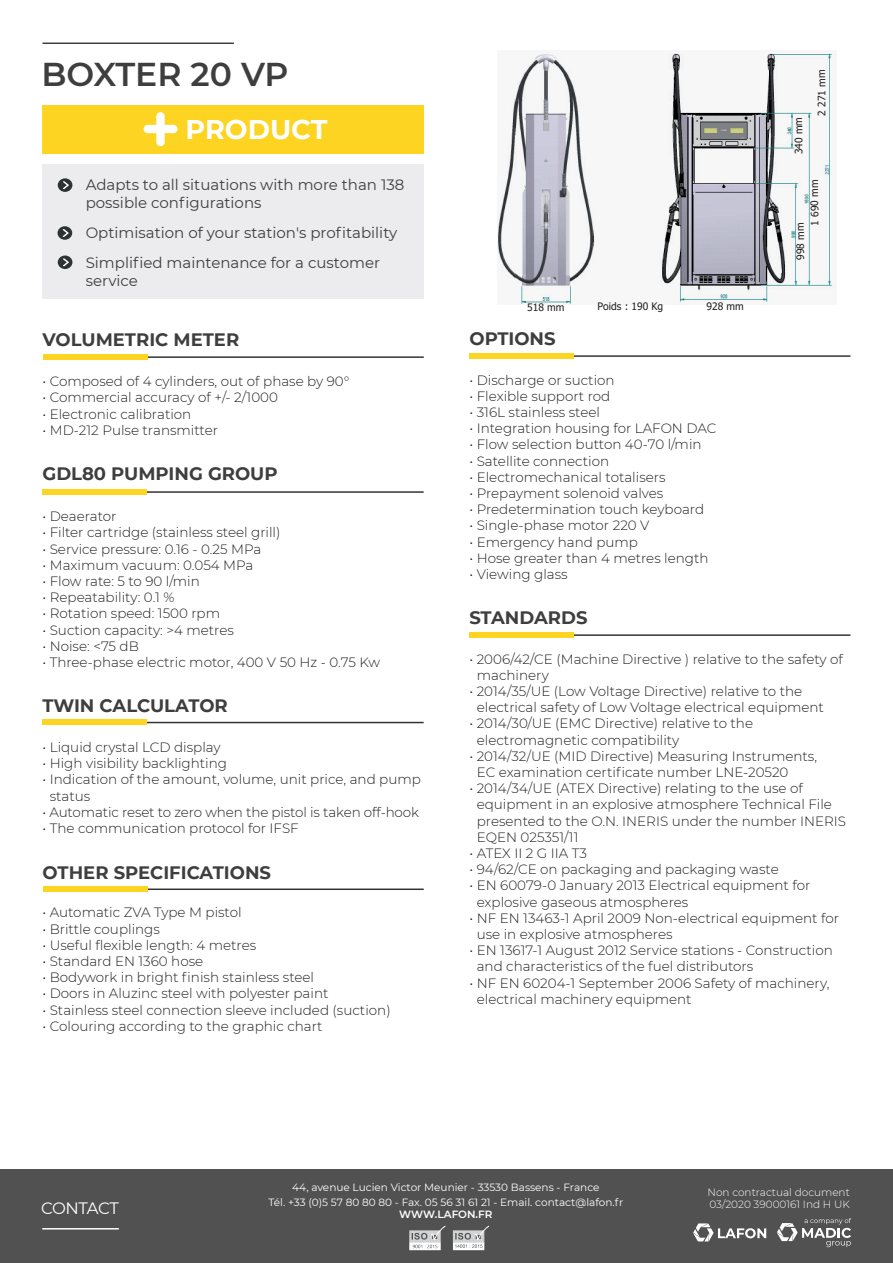
<style>
.page{position:relative;width:893px;height:1263px;background:#fff}
.page>*{position:absolute;margin:0;border:0;box-sizing:border-box;transform-origin:0 0}
.t1{font:600 33px "Montserrat";letter-spacing:-.005em;color:#3e3e3f}
.t2{font:700 27px "Montserrat";color:#fff}
.t3{font:700 18px "Montserrat";color:#3e3e3f}
.t4{font:16.5px "Montserrat";letter-spacing:-.04em;color:#fff}
.t5{font:15px/18px "Montserrat";color:#3e3e3f}
.t6{font:300 13.5px/16.2px "Montserrat";color:#231f20}
.t7{font:10.5px "Montserrat";color:#fff}
.t8{font:300 10.5px "Montserrat";color:#fff}
.t9{font:600 10.5px "Montserrat";color:#fff}
.t10{font:10.35px "Tahoma";color:#231f20}
</style>
<div class="page">
<hr style="left:43px;top:43px;width:191px;height:1px;background:#3e3e3f">
<div style="left:43px;top:165px;width:381px;height:134px;background:#ececee"></div>
<div style="left:43px;top:105px;width:381px;height:48px;background:#fcd421"></div>
<svg style="left:144px;top:112px;width:34px;height:34px"></svg>
<hr style="left:471px;top:634px;width:379px;height:2px;background:#313436">
<div style="left:469px;top:632px;width:105px;height:5px;background:#fcd421"></div>
<hr style="left:44px;top:356px;width:380px;height:2px;background:#313436">
<div style="left:43px;top:354px;width:105px;height:5px;background:#fcd421"></div>
<hr style="left:44px;top:722px;width:380px;height:1px;background:#313436">
<div style="left:43px;top:719px;width:104px;height:6px;background:#fcd421"></div>
<hr style="left:44px;top:888px;width:380px;height:2px;background:#313436">
<div style="left:43px;top:886px;width:105px;height:5px;background:#fcd421"></div>
<hr style="left:471px;top:355px;width:379px;height:2px;background:#313436">
<div style="left:469px;top:353px;width:105px;height:5px;background:#fcd421"></div>
<div style="left:58px;top:178px;width:14px;height:14px;background:#2f3235;border-radius:50%"></div>
<svg style="left:63px;top:181px;width:6px;height:8px"></svg>
<div style="left:58px;top:226px;width:14px;height:14px;background:#2f3235;border-radius:50%"></div>
<svg style="left:63px;top:229px;width:6px;height:8px"></svg>
<div style="left:58px;top:255px;width:14px;height:14px;background:#2f3235;border-radius:50%"></div>
<svg style="left:63px;top:258px;width:6px;height:8px"></svg>
<hr style="left:44px;top:491px;width:380px;height:2px;background:#313436">
<div style="left:43px;top:489px;width:104px;height:5px;background:#fcd421"></div>
<div style="left:0;top:1169px;width:893px;height:94px;background:#515151"></div>
<hr style="left:42px;top:1228px;width:77px;height:1px;background:#fff">
<svg style="left:409px;top:1225px;width:37px;height:25px"></svg>
<svg style="left:453px;top:1225px;width:36px;height:25px"></svg>
<svg style="left:693px;top:1223px;width:73px;height:18px"></svg>
<img style="left:498px;top:53px;width:338px;height:251px">
<svg style="left:777px;top:1218px;width:74px;height:29px"></svg>
<p class="t1" style="left:41px;top:51px;width:249px">BOXTER 20 VP</p>
<p class="t2" style="left:186px;top:110px;width:143px">PRODUCT</p>
<p class="t5" style="left:86px;top:175px;width:320px">Adapts to all situations with more than 138 possible configurations</p>
<p class="t5" style="left:86px;top:223px;width:313px">Optimisation of your station's profitability</p>
<p class="t5" style="left:86px;top:253px;width:296px">Simplified maintenance for a customer service</p>
<p class="t3" style="left:43px;top:327px;width:198px">VOLUMETRIC METER</p>
<p class="t6" style="left:43px;top:373px;width:308px">• Composed of 4 cylinders, out of phase by 90°</p>
<p class="t6" style="left:43px;top:389px;width:237px">• Commercial accuracy of +/- 2/1000</p>
<p class="t6" style="left:43px;top:405px;width:150px">• Electronic calibration</p>
<p class="t6" style="left:43px;top:421px;width:177px">• MD-212 Pulse transmitter</p>
<p class="t3" style="left:43px;top:461px;width:237px">GDL80 PUMPING GROUP</p>
<p class="t6" style="left:43px;top:508px;width:76px">• Deaerator</p>
<p class="t6" style="left:43px;top:524px;width:239px">• Filter cartridge (stainless steel grill)</p>
<p class="t6" style="left:43px;top:540px;width:220px">• Service pressure: 0.16 - 0.25 MPa</p>
<p class="t6" style="left:43px;top:556px;width:212px">• Maximum vacuum: 0.054 MPa</p>
<p class="t6" style="left:43px;top:573px;width:159px">• Flow rate: 5 to 90 l/min</p>
<p class="t6" style="left:43px;top:589px;width:134px">• Repeatability: 0.1 %</p>
<p class="t6" style="left:43px;top:605px;width:179px">• Rotation speed: 1500 rpm</p>
<p class="t6" style="left:43px;top:621px;width:193px">• Suction capacity: &gt;4 metres</p>
<p class="t6" style="left:43px;top:637px;width:98px">• Noise: &lt;75 dB</p>
<p class="t6" style="left:43px;top:654px;width:339px">• Three-phase electric motor, 400 V 50 Hz - 0.75 Kw</p>
<p class="t3" style="left:43px;top:692px;width:187px">TWIN CALCULATOR</p>
<p class="t6" style="left:43px;top:738px;width:180px">• Liquid crystal LCD display</p>
<p class="t6" style="left:43px;top:755px;width:186px">• High visibility backlighting</p>
<p class="t6" style="left:50px;top:771px;width:373px;text-indent:-7px">• Indication of the amount, volume, unit price, and pump status</p>
<p class="t6" style="left:43px;top:803px;width:378px">• Automatic reset to zero when the pistol is taken off-hook</p>
<p class="t6" style="left:43px;top:819px;width:258px">• The communication protocol for IFSF</p>
<p class="t3" style="left:43px;top:859px;width:230px">OTHER SPECIFICATIONS</p>
<p class="t6" style="left:43px;top:904px;width:201px">• Automatic ZVA Type M pistol</p>
<p class="t6" style="left:43px;top:920px;width:119px">• Brittle couplings</p>
<p class="t6" style="left:43px;top:936px;width:215px">• Useful flexible length: 4 metres</p>
<p class="t6" style="left:43px;top:953px;width:162px">• Standard EN 1360 hose</p>
<p class="t6" style="left:43px;top:969px;width:273px">• Bodywork in bright finish stainless steel</p>
<p class="t6" style="left:43px;top:985px;width:287px">• Doors in Aluzinc steel with polyester paint</p>
<p class="t6" style="left:43px;top:1001px;width:350px">• Stainless steel connection sleeve included (suction)</p>
<p class="t6" style="left:43px;top:1017px;width:282px">• Colouring according to the graphic chart</p>
<p class="t10" style="left:792px;top:154px;width:39px;rotate:-91deg">043 m m</p>
<p class="t10" style="left:815px;top:116px;width:48px;rotate:-91deg">2 172 m m</p>
<p class="t10" style="left:527px;top:301px;width:39px">518 mm</p>
<p class="t10" style="left:598px;top:299px;width:67px">Poids : 190 Kg</p>
<p class="t10" style="left:707px;top:299px;width:39px">928 mm</p>
<p class="t3" style="left:469px;top:326px;width:88px">OPTIONS</p>
<p class="t6" style="left:469px;top:371px;width:147px">• Discharge or suction</p>
<p class="t6" style="left:469px;top:387px;width:142px">• Flexible support rod</p>
<p class="t6" style="left:469px;top:404px;width:132px">• 316L stainless steel</p>
<p class="t6" style="left:469px;top:420px;width:248px">• Integration housing for LAFON DAC</p>
<p class="t6" style="left:469px;top:436px;width:234px">• Flow selection button 40-70 l/min</p>
<p class="t6" style="left:469px;top:452px;width:141px">• Satellite connection</p>
<p class="t6" style="left:469px;top:468px;width:198px">• Electromechanical totalisers</p>
<p class="t6" style="left:469px;top:485px;width:195px">• Prepayment solenoid valves</p>
<p class="t6" style="left:469px;top:501px;width:236px">• Predetermination touch keyboard</p>
<p class="t6" style="left:469px;top:517px;width:182px">• Single-phase motor 220 V</p>
<p class="t6" style="left:469px;top:533px;width:170px">• Emergency hand pump</p>
<p class="t6" style="left:469px;top:549px;width:241px">• Hose greater than 4 metres length</p>
<p class="t6" style="left:469px;top:566px;width:100px">• Viewing glass</p>
<p class="t10" style="left:808px;top:226px;width:48px;rotate:-91deg">1 096 m m</p>
<p class="t10" style="left:794px;top:260px;width:39px;rotate:-91deg">899 m m</p>
<p class="t3" style="left:469px;top:604px;width:120px">STANDARDS</p>
<p class="t6" style="left:477px;top:650px;width:368px;text-indent:-7px">• 2006/42/CE (Machine Directive ) relative to the safety of machinery</p>
<p class="t6" style="left:477px;top:683px;width:349px;text-indent:-7px">• 2014/35/UE (Low Voltage Directive) relative to the electrical safety of Low Voltage electrical equipment</p>
<p class="t6" style="left:477px;top:715px;width:278px;text-indent:-7px">• 2014/30/UE (EMC Directive) relative to the electromagnetic compatibility</p>
<p class="t6" style="left:477px;top:747px;width:342px;text-indent:-7px">• 2014/32/UE (MID Directive) Measuring Instruments,<br>EC examination certificate number LNE-20520</p>
<p class="t6" style="left:477px;top:780px;width:371px;text-indent:-7px">• 2014/34/UE (ATEX Directive) relating to the use of equipment in an explosive atmosphere Technical File presented to the O.N. INERIS under the number INERIS EQEN 025351/11</p>
<p class="t6" style="left:469px;top:845px;width:119px">• ATEX II 2 G IIA T3</p>
<p class="t6" style="left:469px;top:861px;width:311px">• 94/62/CE on packaging and packaging waste</p>
<p class="t6" style="left:477px;top:877px;width:335px;text-indent:-7px">• EN 60079-0 January 2013 Electrical equipment for explosive gaseous atmospheres</p>
<p class="t6" style="left:477px;top:909px;width:364px;text-indent:-7px">• NF EN 13463-1 April 2009 Non-electrical equipment for use in explosive atmospheres</p>
<p class="t6" style="left:477px;top:942px;width:358px;text-indent:-7px">• EN 13617-1 August 2012 Service stations - Construction and characteristics of the fuel distributors</p>
<p class="t6" style="left:477px;top:974px;width:354px;text-indent:-7px">• NF EN 60204-1 September 2006 Safety of machinery, electrical machinery equipment</p>
<p class="t7" style="left:292px;top:1180px;width:309px">44, avenue Lucien Victor Meunier - 33530 Bassens - France</p>
<p class="t7" style="left:268px;top:1195px;width:356px">Tél. +33 (0)5 57 80 80 80 - Fax. 05 56 31 61 21 - Email. contact@lafon.fr</p>
<p class="t9" style="left:399px;top:1207px;width:95px">WWW.LAFON.FR</p>
<p class="t8" style="left:708px;top:1185px;width:144px">Non contractual document</p>
<p class="t4" style="left:41px;top:1197px;width:79px">CONTACT</p>
<p class="t8" style="left:709px;top:1197px;width:142px">03/2020 39000161 Ind H UK</p>
</div>
